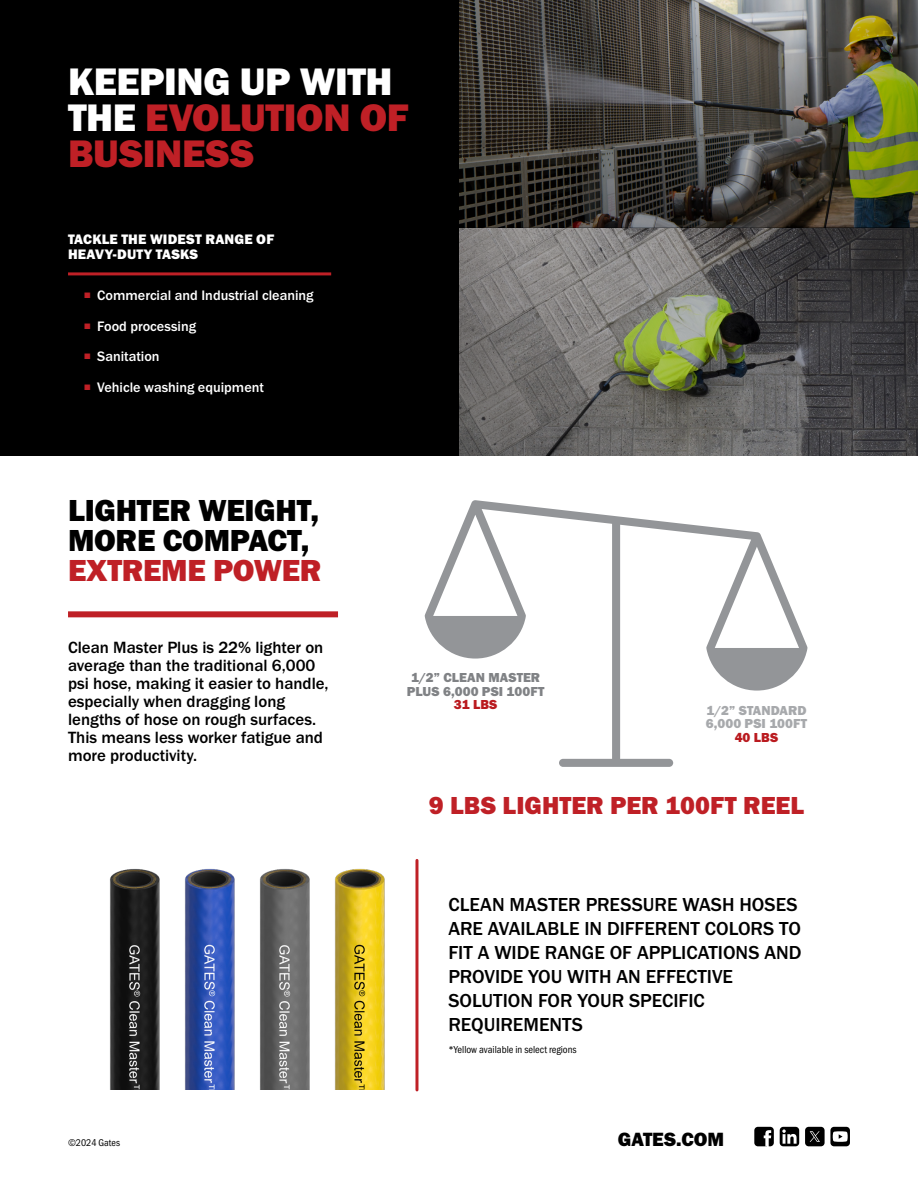
<style>
.page{position:relative;width:918px;height:1188px;background:#fff}
.page>*{position:absolute;margin:0;border:0;box-sizing:border-box;transform-origin:0 0}
.t1{font:39.75px/36px "Franklin Gothic URW Hea";letter-spacing:-.01em;color:#bf2026}
.t2{font:31.5px/30px "Franklin Gothic URW Hea";letter-spacing:-.01em;color:#000}
.t3{font:31.5px "Franklin Gothic URW Hea";letter-spacing:-.01em;color:#bf2026}
.t4{font:25.5px "Franklin Gothic URW Hea";color:#bf2026}
.t5{font:19.8px "Franklin Gothic URW Hea";letter-spacing:-.005em;color:#000}
.t6{font:500 19.5px/24px "Franklin Gothic URW";color:#000}
.t7{font:500 16.8px/18px "Franklin Gothic URW";color:#000}
.t8{font:500 14.25px "Franklin Gothic URW";color:#fff}
.t9{font:14.25px/15px "Franklin Gothic URW Hea";letter-spacing:.01em;color:#fff}
.t10{font:13.5px/13.5px "Franklin Gothic URW Hea";color:#808285;text-align:center}
.t11{font:13.5px/13.5px "Franklin Gothic URW Hea";color:#a7a9ac}
.t12{font:13.5px "Franklin Gothic URW Hea";color:#ba1a1f}
.t13{font:10.5px "Franklin Gothic URW Con Boo";color:#000}
.t14{font:10.2px "Franklin Gothic URW Con Boo";color:#000}
.s1{color:#fff}
.s2{font-family:"Times New Roman";font-weight:400;font-size:12px;color:#bf2026}
</style>
<div class="page">
<div style="left:68px;top:611px;width:270px;height:6px;background:#bf2026"></div>
<img style="left:335px;top:868px;width:50px;height:222px">
<img style="left:185px;top:868px;width:50px;height:222px">
<img style="left:260px;top:868px;width:50px;height:222px">
<img style="left:110px;top:868px;width:50px;height:222px">
<hr style="left:415px;top:860px;width:3px;height:230px;background:#bf2026">
<svg style="left:425px;top:500px;width:383px;height:267px"></svg>
<svg style="left:754px;top:1127px;width:20px;height:19px"></svg>
<svg style="left:780px;top:1127px;width:19px;height:19px"></svg>
<svg style="left:805px;top:1127px;width:45px;height:19px"></svg>
<div style="left:0;top:0;width:918px;height:455px;background:#000"></div>
<img style="left:459px;top:0;width:459px;height:228px">
<svg style="left:459px;top:228px;width:459px;height:227px;background:#62625c"></svg>
<hr style="left:68px;top:272px;width:263px;height:3px;background:#bf2026">
<h1 class="t1" style="left:68px;top:62px;width:342px"><span class="s1">KEEPING UP WITH<br>THE</span> EVOLUTION OF<br>BUSINESS</h1>
<p class="t9" style="left:68px;top:231px;width:208px">TACKLE THE WIDEST RANGE OF<br>HEAVY-DUTY TASKS</p>
<p class="t8" style="left:84px;top:286px;width:231px"><span class="s2">■</span> Commercial and Industrial cleaning</p>
<p class="t8" style="left:84px;top:317px;width:114px"><span class="s2">■</span> Food processing</p>
<p class="t8" style="left:84px;top:348px;width:77px"><span class="s2">■</span> Sanitation</p>
<p class="t8" style="left:84px;top:378px;width:182px"><span class="s2">■</span> Vehicle washing equipment</p>
<h2 class="t2" style="left:68px;top:495px;width:252px">LIGHTER WEIGHT,<br>MORE COMPACT,</h2>
<h2 class="t3" style="left:68px;top:550px;width:255px">EXTREME POWER</h2>
<p class="t7" style="left:68px;top:638px;width:262px">Clean Master Plus is 22% lighter on average than the traditional 6,000 psi hose, making it easier to handle, especially when dragging long lengths of hose on rough surfaces.<br>This means less worker fatigue and more productivity.</p>
<p class="t10" style="left:407px;top:671px;width:139px">1/2” CLEAN MASTER<br>PLUS 6,000 PSI 100FT</p>
<p class="t12" style="left:454px;top:696px;width:45px">31 LBS</p>
<p class="t11" style="left:706px;top:703px;width:103px">1/2” STANDARD<br>6,000 PSI 100FT</p>
<p class="t12" style="left:735px;top:728px;width:45px">40 LBS</p>
<h3 class="t4" style="left:429px;top:789px;width:377px">9 LBS LIGHTER PER 100FT REEL</h3>
<p class="t6" style="left:448px;top:892px;width:355px">CLEAN MASTER PRESSURE WASH HOSES<br>ARE AVAILABLE IN DIFFERENT COLORS TO<br>FIT A WIDE RANGE OF APPLICATIONS AND<br>PROVIDE YOU WITH AN EFFECTIVE<br>SOLUTION FOR YOUR SPECIFIC<br>REQUIREMENTS</p>
<p class="t13" style="left:448px;top:1043px;width:130px">*Yellow available in select regions</p>
<p class="t14" style="left:68px;top:1137px;width:53px">©2024 Gates</p>
<p class="t5" style="left:618px;top:1127px;width:108px">GATES.COM</p>
</div>
